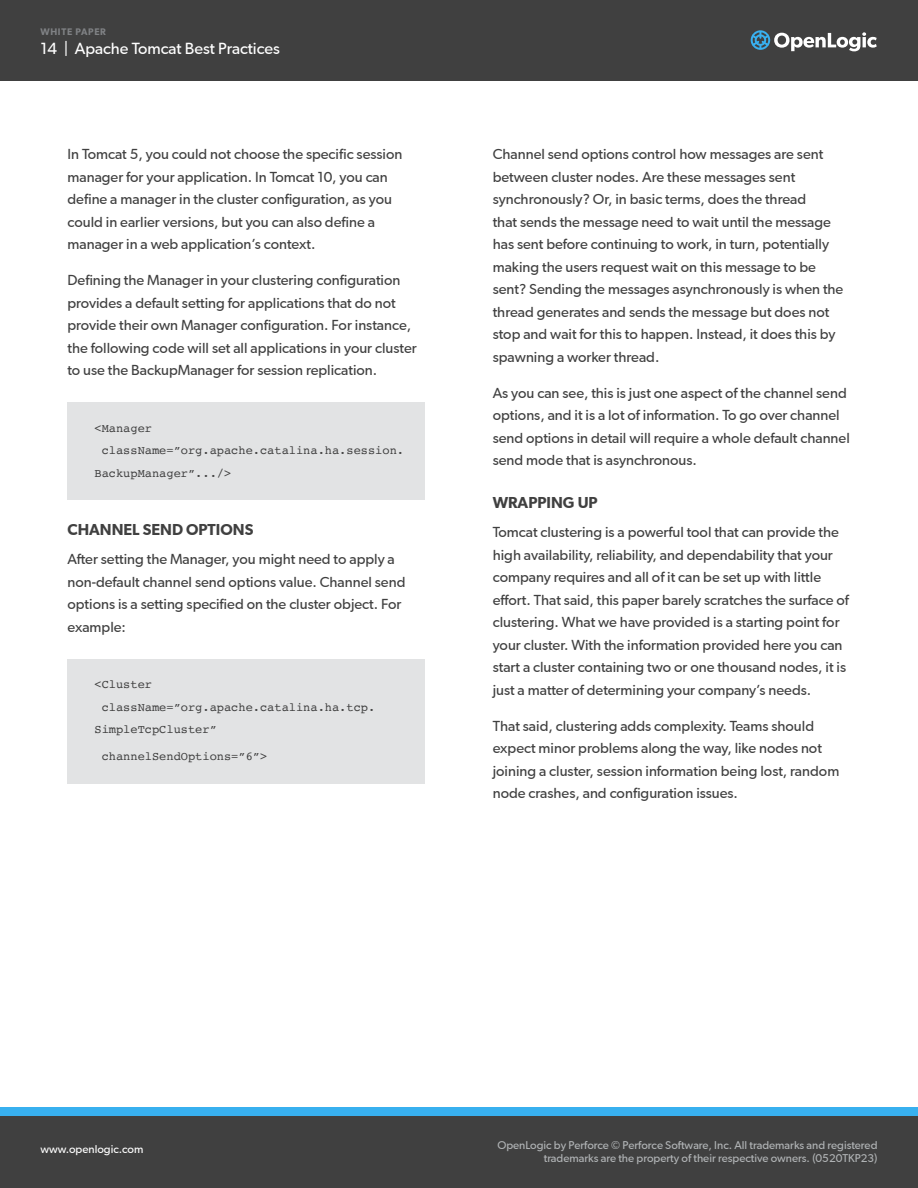
<style>
.page{position:relative;width:918px;height:1188px;background:#fff}
.page>*{position:absolute;margin:0;border:0;box-sizing:border-box;transform-origin:0 0}
.t1{font:15px "Gibson";color:#fff}
.t2{font:600 15px "Gibson";color:#404040}
.t3{font:13.5px/22.5px "Gibson";color:#404040}
.t4{font:12px "Courier";color:#404040}
.t5{font:10.5px/13.5px "Gibson";color:#b1b4b6;text-align:right}
.t6{font:10.5px "Gibson";color:#fff}
.t7{font:600 9px "Gibson";letter-spacing:.075em;color:#808285}
</style>
<div class="page">
<div style="left:0;top:0;width:918px;height:81px;background:#404040"></div>
<div style="left:0;top:1115px;width:918px;height:73px;background:#404040"></div>
<div style="left:0;top:1107px;width:918px;height:8px;background:#38b0ef"></div>
<svg style="left:751px;top:30px;width:126px;height:21px"></svg>
<div style="left:68px;top:402px;width:357px;height:98px;background:#e2e3e4"></div>
<div style="left:68px;top:659px;width:357px;height:125px;background:#e2e3e4"></div>
<p class="t7" style="left:40px;top:26px;width:67px">WHITE PAPER</p>
<p class="t1" style="left:40px;top:39px;width:241px">14 | Apache Tomcat Best Practices</p>
<p class="t3" style="left:68px;top:143px;width:336px">In Tomcat 5, you could not choose the specific session manager for your application. In Tomcat 10, you can define a manager in the cluster configuration, as you could in earlier versions, but you can also define a manager in a web application’s context.</p>
<p class="t3" style="left:68px;top:269px;width:351px">Defining the Manager in your clustering configuration provides a default setting for applications that do not provide their own Manager configuration. For instance, the following code will set all applications in your cluster to use the BackupManager for session replication.</p>
<p class="t4" style="left:94px;top:418px;width:59px">&lt;Manager</p>
<p class="t4" style="left:102px;top:441px;width:304px">className=”org.apache.catalina.ha.session.</p>
<p class="t4" style="left:94px;top:463px;width:138px">BackupManager”.../&gt;</p>
<p class="t2" style="left:68px;top:521px;width:187px">CHANNEL SEND OPTIONS</p>
<p class="t3" style="left:68px;top:548px;width:339px">After setting the Manager, you might need to apply a non-default channel send options value. Channel send options is a setting specified on the cluster object. For example:</p>
<p class="t4" style="left:94px;top:675px;width:59px">&lt;Cluster</p>
<p class="t4" style="left:102px;top:697px;width:275px">className=”org.apache.catalina.ha.tcp.</p>
<p class="t4" style="left:94px;top:720px;width:124px">SimpleTcpCluster”</p>
<p class="t4" style="left:102px;top:747px;width:167px">channelSendOptions=”6”&gt;</p>
<p class="t3" style="left:493px;top:143px;width:352px">Channel send options control how messages are sent between cluster nodes. Are these messages sent synchronously? Or, in basic terms, does the thread<br>that sends the message need to wait until the message has sent before continuing to work, in turn, potentially making the users request wait on this message to be sent? Sending the messages asynchronously is when the thread generates and sends the message but does not stop and wait for this to happen. Instead, it does this by spawning a worker thread.</p>
<p class="t3" style="left:493px;top:381px;width:359px">As you can see, this is just one aspect of the channel send options, and it is a lot of information. To go over channel send options in detail will require a whole default channel send mode that is asynchronous.</p>
<p class="t2" style="left:493px;top:494px;width:106px">WRAPPING UP</p>
<p class="t3" style="left:493px;top:521px;width:358px">Tomcat clustering is a powerful tool that can provide the high availability, reliability, and dependability that your company requires and all of it can be set up with little effort. That said, this paper barely scratches the surface of clustering. What we have provided is a starting point for your cluster. With the information provided here you can start a cluster containing two or one thousand nodes, it is just a matter of determining your company’s needs.</p>
<p class="t3" style="left:493px;top:714px;width:348px">That said, clustering adds complexity. Teams should expect minor problems along the way, like nodes not joining a cluster, session information being lost, random node crashes, and configuration issues.</p>
<p class="t6" style="left:40px;top:1142px;width:104px">www.openlogic.com</p>
<p class="t5" style="left:497px;top:1138px;width:382px">OpenLogic by Perforce © Perforce Software, Inc. All trademarks and registered trademarks are the property of their respective owners. (0520TKP23)</p>
</div>
